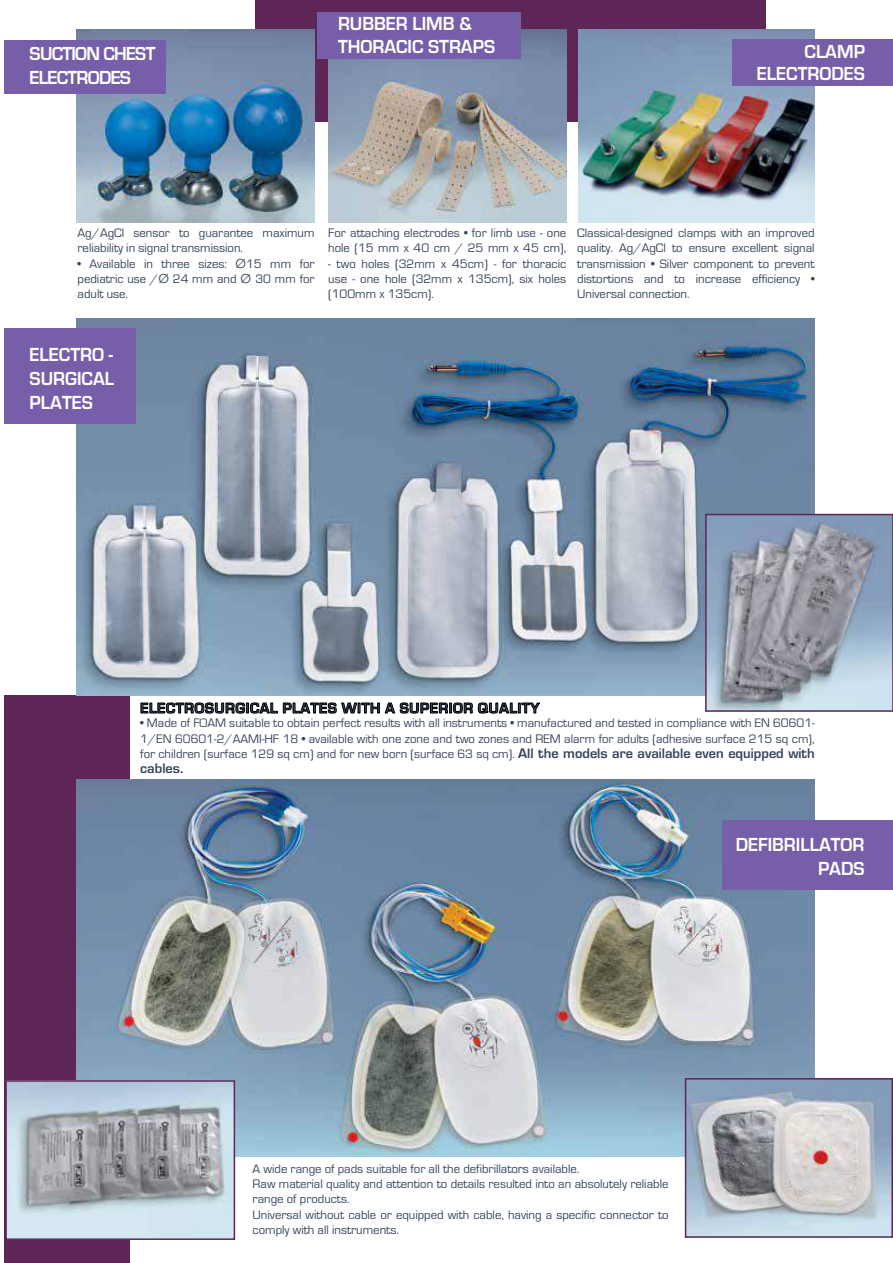
<style>
.page{position:relative;width:893px;height:1263px;background:#fff}
.page>*{position:absolute;margin:0;border:0;box-sizing:border-box;transform-origin:0 0}
.t1{font:700 19.5px/24px "Eurostile";color:#fff;text-align:right;scale:.95 1}
.t2{font:700 19.5px/24px "Eurostile";letter-spacing:-.04em;color:#fff;scale:.95 1}
.t3{font:700 15px "Eurostile";letter-spacing:.04em;color:#34445b}
.t4{font:12.75px/15.3px "Eurostile";color:#34445b;text-align:justify}
.s1{font-family:"Avenir"}
.s2{font-weight:600}
</style>
<div class="page">
<div style="left:255px;top:0;width:510px;height:121px;background:#5d2656"></div>
<div style="left:4px;top:696px;width:125px;height:567px;background:#5d2656"></div>
<hr style="left:892px;top:680px;width:1px;height:583px;background:#5d2656">
<svg style="left:141px;top:703px;width:399px;height:10px"></svg>
<img style="left:77px;top:30px;width:238px;height:193px">
<img style="left:578px;top:30px;width:237px;height:193px">
<img style="left:77px;top:319px;width:738px;height:377px">
<img style="left:708px;top:517px;width:182px;height:192px">
<div style="left:705px;top:514px;width:188px;height:198px;border:2px solid #5d2656"></div>
<img style="left:77px;top:779px;width:738px;height:377px">
<img style="left:688px;top:1081px;width:202px;height:154px">
<div style="left:685px;top:1078px;width:208px;height:160px;border:2px solid #5d2656"></div>
<img style="left:8px;top:1083px;width:224px;height:154px">
<div style="left:5px;top:1080px;width:230px;height:160px;border:2px solid #5d2656"></div>
<div style="left:723px;top:821px;width:170px;height:69px;background:#765ea9"></div>
<div style="left:732px;top:40px;width:161px;height:46px;background:#765ea9"></div>
<img style="left:328px;top:30px;width:238px;height:193px">
<div style="left:318px;top:12px;width:203px;height:47px;background:#765ea9"></div>
<div style="left:4px;top:328px;width:131px;height:96px;background:#765ea9"></div>
<hr style="left:892px;top:982px;width:1px;height:96px;background:#765ea9">
<div style="left:4px;top:40px;width:162px;height:54px;background:#765ea9"></div>
<hr style="left:892px;top:356px;width:1px;height:84px;background:#765ea9">
<h1 class="t2" style="left:30px;top:44px;width:134px">SUCTION CHEST<br>ELECTRODES</h1>
<h1 class="t1" style="left:338px;top:14px;width:167px;line-height:22.5px;text-align:left">RUBBER LIMB &amp;<br>THORACIC STRAPS</h1>
<h1 class="t1" style="left:757px;top:42px;width:115px;line-height:22.5px">CLAMP<br>ELECTRODES</h1>
<p class="t4" style="left:78px;top:226px;width:239px;text-align:left">Ag/AgCl sensor to guarantee maximum reliability in signal transmission.<br>ï Available in three sizes: <span class="s1">Ø</span>15 mm for pediatric use /<span class="s1">Ø</span> 24 mm and <span class="s1">Ø</span> 30 mm for adult use.</p>
<p class="t4" style="left:328px;top:226px;width:240px">For attaching electrodes ï for limb use - one hole (15 mm x 40 cm / 25 mm x 45 cm),</p>
<p class="t4" style="left:328px;top:257px;width:240px">- two holes (32mm x 45cm) - for thoracic use - one hole (32mm x 135cm), six holes (100mm x 135cm).</p>
<p class="t4" style="left:577px;top:226px;width:239px">Classical-designed clamps with an improved quality. Ag/AgCl to ensure excellent signal transmission ï Silver component to prevent distortions and to increase efficiency ï Universal connection.</p>
<h1 class="t1" style="left:30px;top:345px;width:90px;text-align:justify">ELECTRO - SURGICAL PLATES</h1>
<p class="t3" style="left:140px;top:703px;width:401px">ELECTROSURGICAL PLATES WITH A SUPERIOR QUALITY</p>
<p class="t4" style="left:140px;top:717px;width:676px">ï Made of FOAM suitable to obtain perfect results with all instruments ï manufactured and tested in compliance with EN 60601- 1/EN 60601-2/AAMI-HF 18 ï available with one zone and two zones and REM alarm for adults (adhesive surface 215 sq cm), for children (surface 129 sq cm) and for new born (surface 63 sq cm). <span class="s2">All the models are available even equipped with cables.</span></p>
<h1 class="t1" style="left:736px;top:834px;width:137px">DEFIBRILLATOR<br>PADS</h1>
<p class="t4" style="left:253px;top:1162px;width:417px;text-align:left">A wide range of pads suitable for all the defibrillators available.<br>Raw material quality and attention to details resulted into an absolutely reliable range of products.<br>Universal without cable or equipped with cable, having a specific connector to comply with all instruments.</p>
</div>
